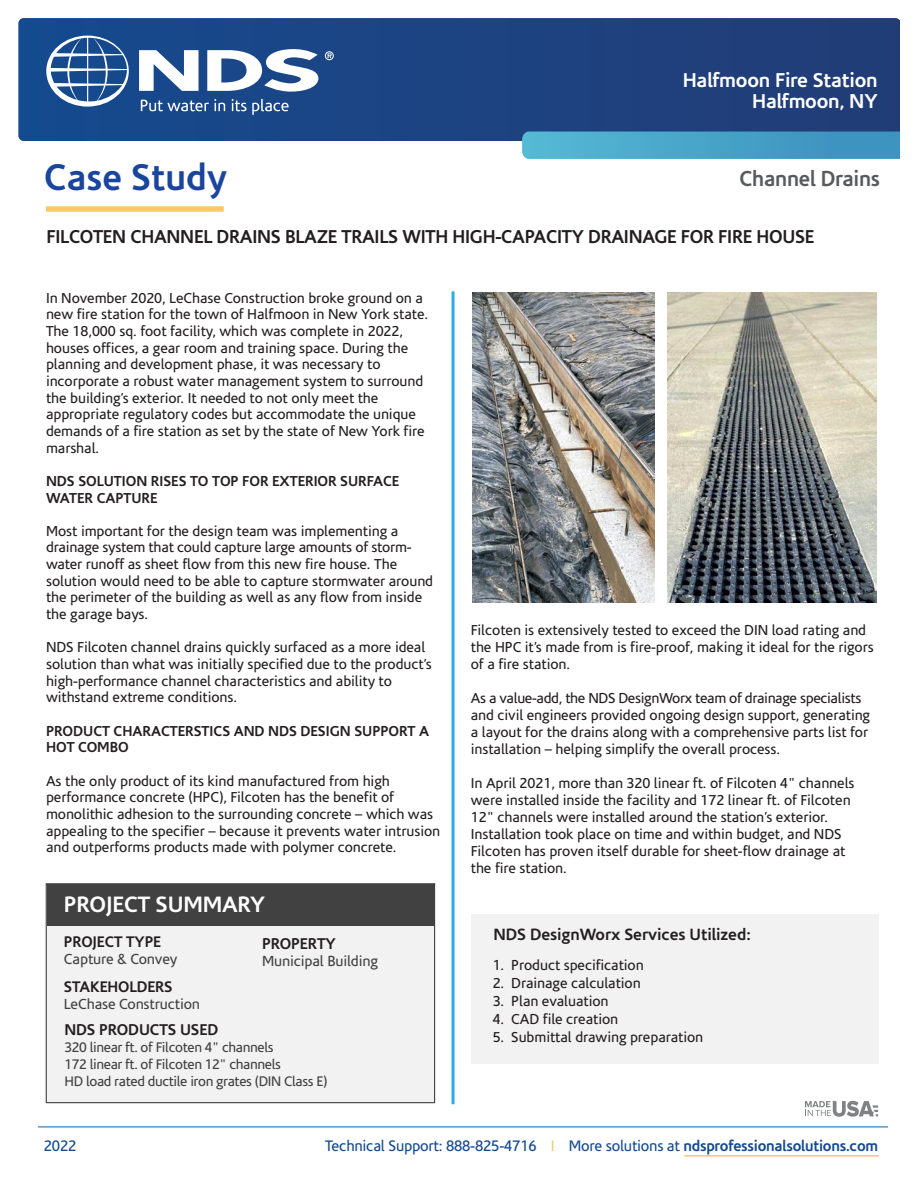
<style>
.page{position:relative;width:918px;height:1188px;background:#fff}
.page>*{position:absolute;margin:0;border:0;box-sizing:border-box;transform-origin:0 0}
.t1{font:700 37.5px "Corisande";color:#1a459d}
.t2{font:700 22.5px "Corisande";letter-spacing:-.01em;color:#fff}
.t3{font:700 21.9px "Corisande";letter-spacing:-.01em;color:#595a5c}
.t4{font:700 20.25px/21px "Corisande";letter-spacing:-.01em;color:#fff;text-align:right}
.t5{font:700 18.9px "Corisande";letter-spacing:-.015em;color:#231f20}
.t6{font:700 16.5px "Corisande";letter-spacing:-.005em;color:#231f20}
.t7{font:700 15.75px "Corisande";letter-spacing:-.01em;color:#231f20}
.t8{font:700 15.45px "Corisande";letter-spacing:-.01em;color:#231f20}
.t9{font:15.3px "Corisande";letter-spacing:-.015em;color:#144a8f}
.t10{font:14.7px "Corisande";letter-spacing:-.01em;color:#414142}
.t11{font:14.55px/16.6px "Corisande";letter-spacing:-.005em;color:#231f20}
.t12{font:700 14.55px/16.6px "Corisande";letter-spacing:-.005em;color:#231f20}
.t13{font:13.95px/17px "Corisande";letter-spacing:-.025em;color:#414142}
.s1{color:#f8c86a}
.s2{font-weight:700}
</style>
<div class="page">
<hr style="left:38px;top:1126px;width:850px;height:1px;background:#1d76bb">
<hr style="left:684px;top:1155px;width:195px;height:2px;background:#f8c86a">
<svg style="left:805px;top:1101px;width:73px;height:16px"></svg>
<svg style="left:18px;top:18px;width:882px;height:123px;background:#1c4381"></svg>
<svg style="left:522px;top:132px;width:378px;height:27px;background:#48a3c8"></svg>
<hr style="left:452px;top:291px;width:3px;height:813px;background:#2bade4">
<div style="left:46px;top:206px;width:178px;height:6px;background:#f8c86a"></div>
<div style="left:46px;top:883px;width:389px;height:220px;background:#f2f2f3;border:1px solid #414142"></div>
<div style="left:47px;top:884px;width:388px;height:41px;background:#414142"></div>
<svg style="left:139px;top:50px;width:60px;height:41px"></svg>
<svg style="left:207px;top:49px;width:111px;height:43px"></svg>
<svg style="left:325px;top:51px;width:9px;height:9px"></svg>
<svg style="left:46px;top:36px;width:83px;height:71px"></svg>
<svg style="left:141px;top:99px;width:84px;height:12px"></svg>
<svg style="left:232px;top:99px;width:57px;height:16px"></svg>
<div style="left:471px;top:914px;width:408px;height:150px;background:#f2f2f3"></div>
<img style="left:472px;top:292px;width:182px;height:311px">
<img style="left:668px;top:292px;width:209px;height:311px">
<h1 class="t1" style="left:44px;top:155px;width:184px">Case Study</h1>
<h3 class="t4" style="left:683px;top:70px;width:196px">Halfmoon Fire Station<br>Halfmoon, NY</h3>
<h3 class="t3" style="left:739px;top:166px;width:142px">Channel Drains</h3>
<p class="t5" style="left:46px;top:226px;width:770px">FILCOTEN CHANNEL DRAINS BLAZE TRAILS WITH HIGH-CAPACITY DRAINAGE FOR FIRE HOUSE</p>
<p class="t11" style="left:46px;top:290px;width:384px">In November 2020, LeChase Construction broke ground on a new fire station for the town of Halfmoon in New York state.<br>The 18,000 sq. foot facility, which was complete in 2022, houses offices, a gear room and training space. During the planning and development phase, it was necessary to incorporate a robust water management system to surround the building’s exterior. It needed to not only meet the appropriate regulatory codes but accommodate the unique demands of a fire station as set by the state of New York fire marshal.</p>
<p class="t12" style="left:46px;top:473px;width:355px">NDS SOLUTION RISES TO TOP FOR EXTERIOR SURFACE<br>WATER CAPTURE</p>
<p class="t11" style="left:46px;top:523px;width:389px">Most important for the design team was implementing a drainage system that could capture large amounts of storm&shy;water runoff as sheet flow from this new fire house. The solution would need to be able to capture stormwater around the perimeter of the building as well as any flow from inside the garage bays.</p>
<p class="t11" style="left:46px;top:639px;width:387px">NDS Filcoten channel drains quickly surfaced as a more ideal solution than what was initially specified due to the product’s high-performance channel characteristics and ability to withstand extreme conditions.</p>
<p class="t12" style="left:46px;top:722px;width:385px">PRODUCT CHARACTERSTICS AND NDS DESIGN SUPPORT A<br>HOT COMBO</p>
<p class="t11" style="left:46px;top:773px;width:396px">As the only product of its kind manufactured from high performance concrete (HPC), Filcoten has the benefit of monolithic adhesion to the surrounding concrete – which was appealing to the specifier – because it prevents water intrusion and outperforms products made with polymer concrete.</p>
<h2 class="t2" style="left:64px;top:892px;width:203px">PROJECT SUMMARY</h2>
<p class="t8" style="left:64px;top:933px;width:99px">PROJECT TYPE</p>
<p class="t10" style="left:64px;top:951px;width:115px">Capture &amp; Convey</p>
<p class="t8" style="left:64px;top:978px;width:110px">STAKEHOLDERS</p>
<p class="t10" style="left:64px;top:996px;width:138px">LeChase Construction</p>
<p class="t7" style="left:262px;top:934px;width:75px">PROPERTY</p>
<p class="t10" style="left:262px;top:953px;width:117px">Municipal Building</p>
<p class="t7" style="left:64px;top:1020px;width:155px">NDS PRODUCTS USED</p>
<p class="t13" style="left:64px;top:1039px;width:264px">320 linear ft. of Filcoten 4" channels<br>172 linear ft. of Filcoten 12" channels<br>HD load rated ductile iron grates (DIN Class E)</p>
<p class="t11" style="left:471px;top:622px;width:404px">Filcoten is extensively tested to exceed the DIN load rating and the HPC it’s made from is fire-proof, making it ideal for the rigors of a fire station.</p>
<p class="t11" style="left:471px;top:690px;width:401px">As a value-add, the NDS DesignWorx team of drainage specialists and civil engineers provided ongoing design support, generating a layout for the drains along with a comprehensive parts list for installation – helping simplify the overall process.</p>
<p class="t11" style="left:471px;top:775px;width:385px">In April 2021, more than 320 linear ft. of Filcoten 4" channels were installed inside the facility and 172 linear ft. of Filcoten 12" channels were installed around the station’s exterior.<br>Installation took place on time and within budget, and NDS Filcoten has proven itself durable for sheet-flow drainage at the fire station.</p>
<p class="t6" style="left:493px;top:925px;width:259px">NDS DesignWorx Services Utilized:</p>
<p class="t11" style="left:493px;top:957px;width:153px">1. Product specification</p>
<p class="t11" style="left:493px;top:975px;width:150px">2. Drainage calculation</p>
<p class="t11" style="left:493px;top:993px;width:117px">3. Plan evaluation</p>
<p class="t11" style="left:493px;top:1011px;width:127px">4. CAD file creation</p>
<p class="t11" style="left:493px;top:1029px;width:212px">5. Submittal drawing preparation</p>
<p class="t9" style="left:44px;top:1137px;width:34px">2022</p>
<p class="t9" style="left:325px;top:1137px;width:554px">Technical Support: 888-825-4716 <span class="s1">I</span> More solutions at <span class="s2">ndsprofessionalsolutions.com</span></p>
</div>
